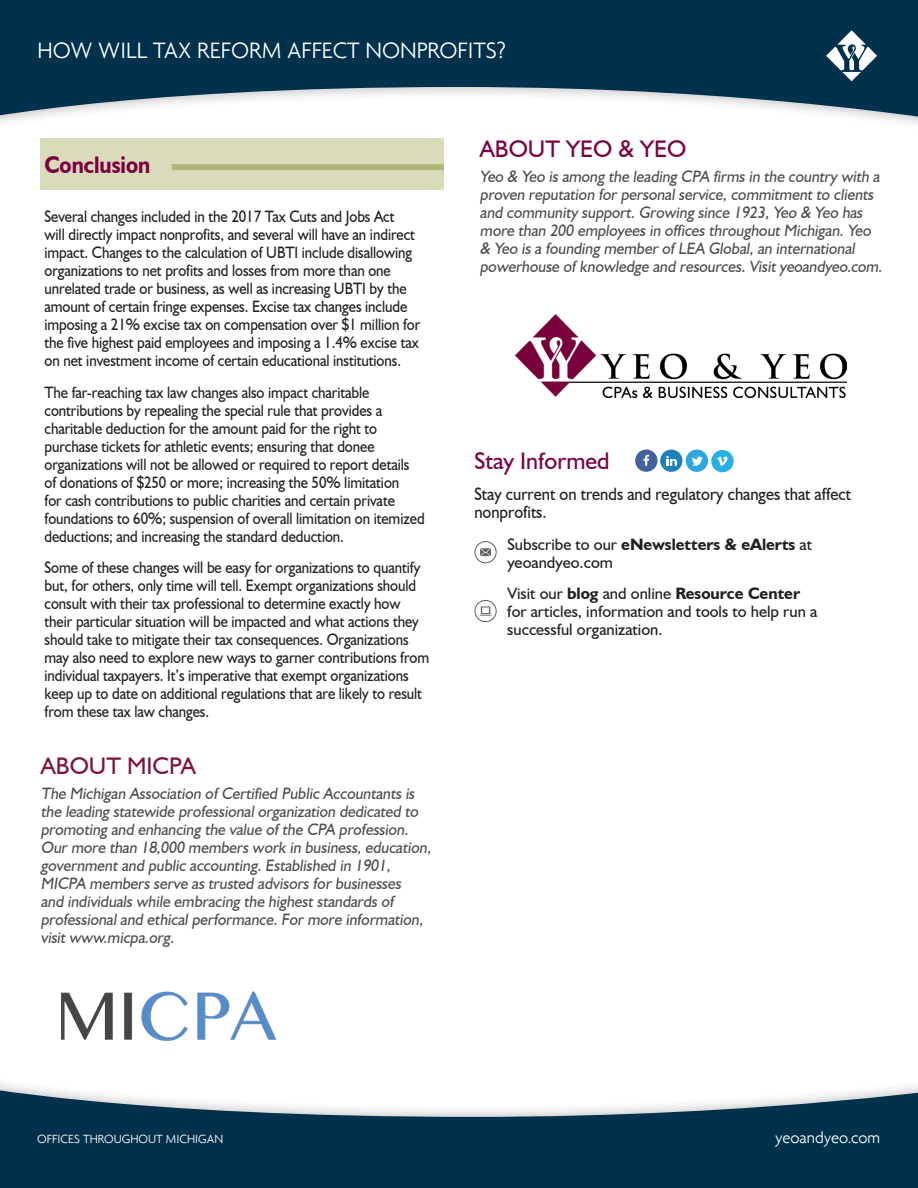
<style>
.page{position:relative;width:918px;height:1188px;background:#fff}
.page>*{position:absolute;margin:0;border:0;box-sizing:border-box;transform-origin:0 0}
.t1{font:300 24px "Agenda";color:#fff}
.t2{font:24px "Humanist 521 BT";color:#7c0040}
.t3{font:24px "Humanist 521 BT";color:#7c1341}
.t4{font:700 24px "Humanist 521 BT";color:#7c0040;scale:.9 1}
.Agenda_18_0p4{font:17.85px/18px "Humanist 521 BT";color:#231f20;scale:.93 1}
.Agenda_18_0p4-2{font:16.5px/18px "Humanist 521 BT";letter-spacing:-.005em;color:#231f20;scale:.9 1}
.t5{font:16.5px/18px "Humanist 521 BT";color:#4b4c4d;scale:.95 1}
.Agenda_18_0p4-3{font:16.5px/18px "Humanist 521 BT";letter-spacing:-.005em;color:#231f20}
.t6{font:300 16.5px "Agenda";color:#fff}
.t7{font:300 12.75px "Agenda";color:#fff}
.s1{font-weight:700}
</style>
<div class="page">
<svg style="left:0;top:0;width:918px;height:124px;fill:#00314c"></svg>
<svg style="left:826px;top:30px;width:51px;height:51px"></svg>
<div style="left:660px;top:450px;width:22px;height:22px;background:#1f7fb9;border-radius:50%"></div>
<svg style="left:666px;top:456px;width:11px;height:10px"></svg>
<div style="left:686px;top:450px;width:22px;height:22px;background:#2da7df;border-radius:50%"></div>
<svg style="left:692px;top:457px;width:11px;height:9px"></svg>
<div style="left:711px;top:450px;width:23px;height:22px;background:#26b0e6;border-radius:50%"></div>
<svg style="left:717px;top:457px;width:11px;height:9px"></svg>
<div style="left:635px;top:450px;width:22px;height:22px;background:#43629d;border-radius:50%"></div>
<svg style="left:643px;top:455px;width:6px;height:11px"></svg>
<svg style="left:474px;top:541px;width:23px;height:22px"></svg>
<svg style="left:474px;top:600px;width:23px;height:22px"></svg>
<svg style="left:0;top:1085px;width:918px;height:103px;fill:#00314c"></svg>
<div style="left:40px;top:139px;width:404px;height:51px;background:#d9dbbb"></div>
<div style="left:172px;top:164px;width:272px;height:6px;background:#b1b579"></div>
<img style="left:61px;top:991px;width:216px;height:50px">
<img style="left:516px;top:315px;width:331px;height:82px">
<p class="t1" style="left:37px;top:36px;width:470px">HOW WILL TAX REFORM AFFECT NONPROFITS?</p>
<p class="t4" style="left:45px;top:150px;width:119px">Conclusion</p>
<p class="Agenda_18_0p4-2" style="left:45px;top:207px;width:419px">Several changes included in the 2017 Tax Cuts and Jobs Act<br>will directly impact nonprofits, and several will have an indirect impact. Changes to the calculation of UBTI include disallowing organizations to net profits and losses from more than one unrelated trade or business, as well as increasing UBTI by the amount of certain fringe expenses. Excise tax changes include imposing a 21% excise tax on compensation over $1 million for the five highest paid employees and imposing a 1.4% excise tax on net investment income of certain educational institutions.</p>
<p class="Agenda_18_0p4-2" style="left:45px;top:383px;width:424px">The far-reaching tax law changes also impact charitable contributions by repealing the special rule that provides a charitable deduction for the amount paid for the right to purchase tickets for athletic events; ensuring that donee organizations will not be allowed or required to report details of donations of $250 or more; increasing the 50% limitation<br>for cash contributions to public charities and certain private foundations to 60%; suspension of overall limitation on itemized deductions; and increasing the standard deduction.</p>
<p class="Agenda_18_0p4-2" style="left:45px;top:558px;width:429px">Some of these changes will be easy for organizations to quantify but, for others, only time will tell. Exempt organizations should consult with their tax professional to determine exactly how their particular situation will be impacted and what actions they should take to mitigate their tax consequences. Organizations may also need to explore new ways to garner contributions from individual taxpayers. It’s imperative that exempt organizations keep up to date on additional regulations that are likely to result from these tax law changes.</p>
<p class="t3" style="left:41px;top:751px;width:156px">ABOUT MICPA</p>
<p class="t5" style="left:41px;top:784px;width:415px">The Michigan Association of Certified Public Accountants is the leading statewide professional organization dedicated to promoting and enhancing the value of the CPA profession.<br>Our more than 18,000 members work in business, education, government and public accounting. Established in 1901, MICPA members serve as trusted advisors for businesses<br>and individuals while embracing the highest standards of professional and ethical performance. For more information, visit www.micpa.org.</p>
<p class="t2" style="left:480px;top:134px;width:208px">ABOUT YEO &amp; YEO</p>
<p class="t5" style="left:480px;top:167px;width:428px">Yeo &amp; Yeo is among the leading CPA firms in the country with a proven reputation for personal service, commitment to clients and community support. Growing since 1923, Yeo &amp; Yeo has more than 200 employees in offices throughout Michigan. Yeo &amp; Yeo is a founding member of LEA Global, an international powerhouse of knowledge and resources.Visityeoandyeo.com.</p>
<p class="t2" style="left:474px;top:446px;width:137px">Stay Informed</p>
<p class="Agenda_18_0p4" style="left:474px;top:485px;width:407px">Stay current on trends and regulatory changes that affect nonprofits.</p>
<p class="Agenda_18_0p4-3" style="left:507px;top:535px;width:306px">Subscribe to our <span class="s1">eNewsletters &amp; eAlerts</span> at yeoandyeo.com</p>
<p class="Agenda_18_0p4-3" style="left:507px;top:584px;width:311px">Visit our <span class="s1">blog</span> and online <span class="s1">Resource Center </span>for articles, information and tools to help run a successful organization.</p>
<p class="t7" style="left:37px;top:1131px;width:188px">OFFICES THROUGHOUT MICHIGAN</p>
<p class="t6" style="left:775px;top:1128px;width:107px">yeoandyeo.com</p>
</div>
